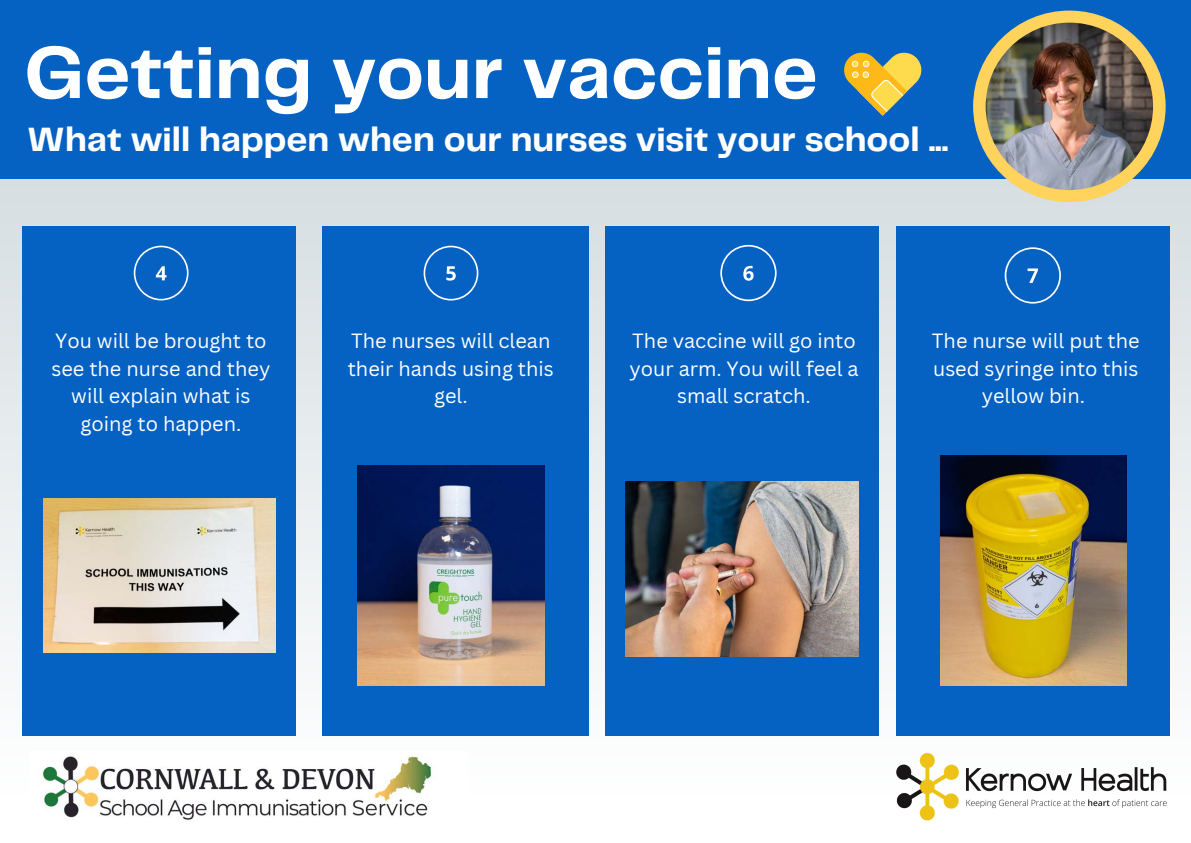
<style>
.page{position:relative;width:1191px;height:843px;background:#fff}
.page>*{position:absolute;margin:0;border:0;box-sizing:border-box;transform-origin:0 0}
.t1{font:700 76.5px "Telegraf";color:#fff}
.t2{font:700 35px "Telegraf";color:#fff}
.t3{font:20px/27.8px "Canva Sans";color:#fff;text-align:center}
</style>
<div class="page">
<img style="left:0;top:178px;width:1190px;height:558px">
<div style="left:0;top:0;width:1190px;height:178px;background:#0561c2"></div>
<div style="left:973px;top:11px;width:192px;height:191px;background:#ffd35c;border-radius:50%"></div>
<img style="left:985px;top:23px;width:167px;height:167px;border-radius:50%">
<img style="left:896px;top:753px;width:271px;height:68px">
<svg style="left:844px;top:53px;width:77px;height:63px"></svg>
<div style="left:23px;top:226px;width:273px;height:509px;background:#0561c2"></div>
<svg style="left:134px;top:245px;width:54px;height:55px"></svg>
<div style="left:322px;top:226px;width:266px;height:509px;background:#0561c2"></div>
<svg style="left:423px;top:245px;width:55px;height:55px"></svg>
<img style="left:44px;top:499px;width:231px;height:153px">
<div style="left:605px;top:226px;width:273px;height:509px;background:#0561c2"></div>
<div style="left:896px;top:226px;width:273px;height:509px;background:#0561c2"></div>
<svg style="left:720px;top:245px;width:56px;height:56px"></svg>
<svg style="left:1004px;top:247px;width:56px;height:56px"></svg>
<img style="left:625px;top:481px;width:233px;height:175px">
<img style="left:357px;top:465px;width:187px;height:220px">
<img style="left:940px;top:456px;width:186px;height:229px">
<img style="left:42px;top:756px;width:390px;height:64px">
<p class="t1" style="left:24px;top:40px;width:795px">Getting your vaccine</p>
<p class="t2" style="left:27px;top:124px;width:922px">What will happen when our nurses visit your school ...</p>
<p class="t3" style="left:52px;top:326px;width:220px">You will be brought to see the nurse and they will explain what is going to happen.</p>
<p class="t3" style="left:629px;top:326px;width:230px">The vaccine will go into your arm. You will feel a small scratch.</p>
<p class="t3" style="left:348px;top:326px;width:207px">The nurses will clean their hands using this gel.</p>
<p class="t3" style="left:931px;top:326px;width:209px">The nurse will put the used syringe into this yellow bin.</p>
</div>
